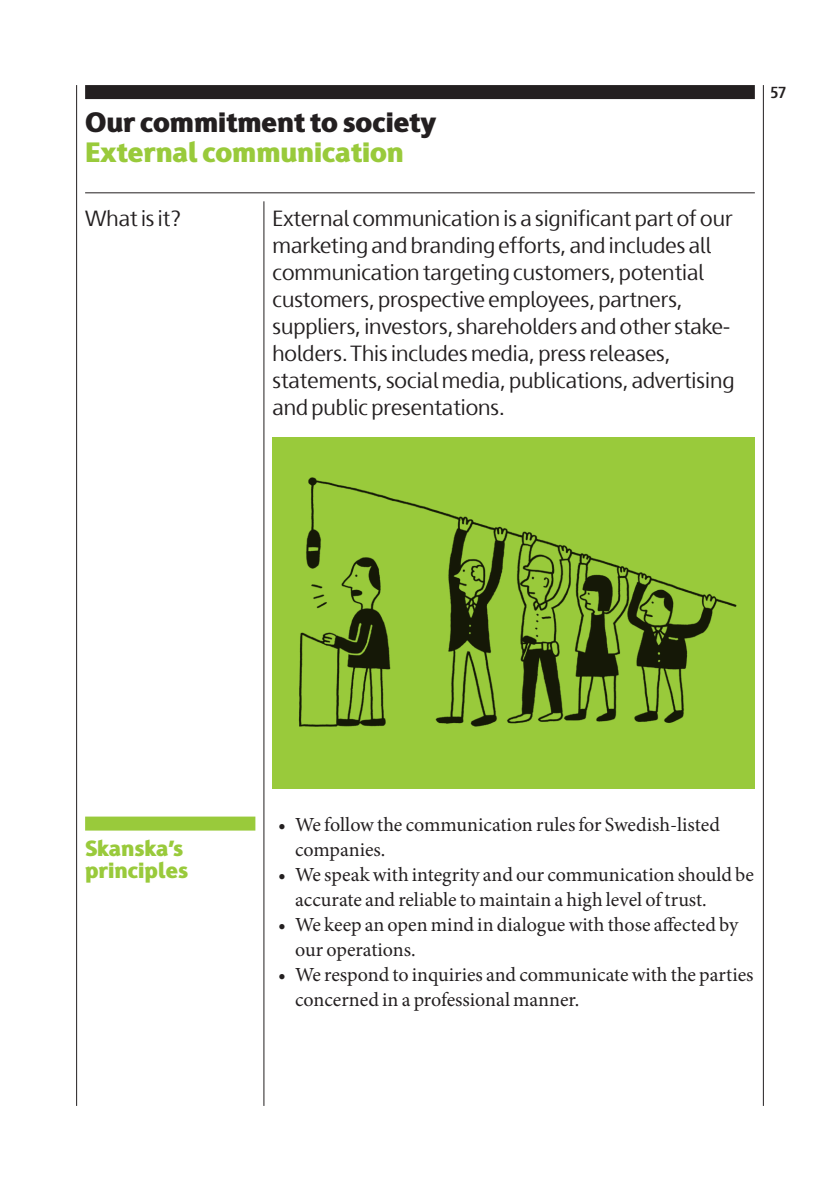
<style>
.page{position:relative;width:840px;height:1191px;background:#fff}
.page>*{position:absolute;margin:0;border:0;box-sizing:border-box;transform-origin:0 0}
.t1{font:900 28px "Skanska Sans Pro";letter-spacing:-.005em;color:#231f20}
.t2{font:900 28px "Skanska Sans Pro";letter-spacing:-.005em;color:#99ca3b}
.t3{font:22px/27px "Skanska Sans Pro";color:#231f20}
.t4{font:900 22px/22px "Skanska Sans Pro";color:#99ca3b}
.t5{font:20px/25px "Minion Pro";color:#231f20}
.t6{font:700 16px "Skanska Sans Pro";color:#231f20}
</style>
<div class="page">
<hr style="left:76px;top:85px;width:1px;height:1021px;background:#231f20">
<hr style="left:762px;top:85px;width:1px;height:1021px;background:#231f20">
<div style="left:85px;top:85px;width:669px;height:14px;background:#231f20"></div>
<hr style="left:85px;top:192px;width:669px;height:1px;background:#231f20">
<hr style="left:263px;top:201px;width:1px;height:905px;background:#231f20">
<div style="left:85px;top:816px;width:170px;height:14px;background:#99ca3b"></div>
<div style="left:272px;top:437px;width:482px;height:351px;background:#99ca3b"></div>
<img style="left:298px;top:477px;width:439px;height:250px">
<p class="t1" style="left:85px;top:105px;width:353px">Our commitment to society</p>
<p class="t2" style="left:85px;top:135px;width:320px">External communication</p>
<p class="t3" style="left:85px;top:205px;width:97px">What is it?</p>
<p class="t3" style="left:272px;top:205px;width:463px">External communication is a significant part of our marketing and branding efforts, and includes all communication targeting customers, potential customers, prospective employees, partners, suppliers, investors, shareholders and other stake&shy;holders. This includes media, press releases, statements, social media, publications, advertising and public presentations.</p>
<p class="t6" style="left:769px;top:83px;width:18px">57</p>
<p class="t4" style="left:85px;top:836px;width:104px">Skanska’s principles</p>
<p class="t5" style="left:295px;top:812px;width:426px;text-indent:-17px">• We follow the communication rules for Swedish-listed companies.</p>
<p class="t5" style="left:295px;top:862px;width:460px;text-indent:-17px">• We speak with integrity and our communication should be accurate and reliable to maintain a high level of trust.</p>
<p class="t5" style="left:295px;top:912px;width:444px;text-indent:-17px">• We keep an open mind in dialogue with those affected by our operations.</p>
<p class="t5" style="left:295px;top:962px;width:459px;text-indent:-17px">• We respond to inquiries and communicate with the parties concerned in a professional manner.</p>
</div>
